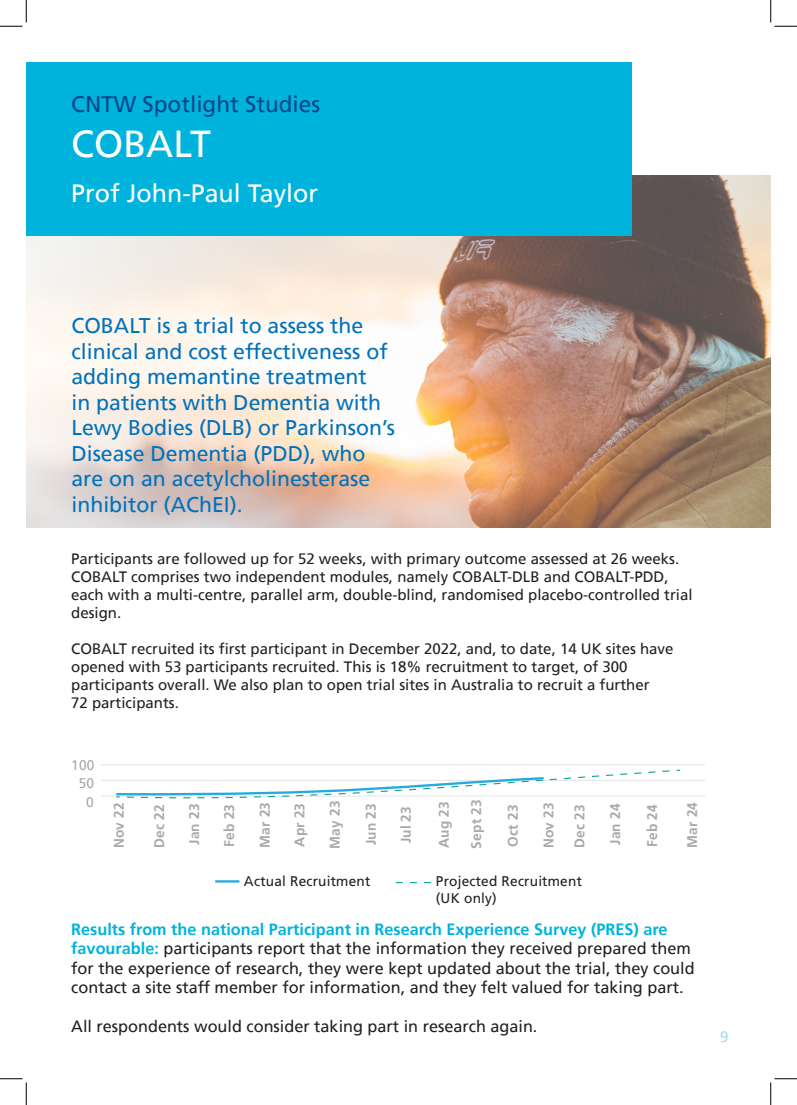
<style>
.page{position:relative;width:797px;height:1105px;background:#fff}
.page>*{position:absolute;margin:0;border:0;box-sizing:border-box;transform-origin:0 0}
.t1{font:37.5px "Frutiger";color:#fff}
.t2{font:25px "Frutiger";color:#fff}
.t3{font:22.5px "Frutiger";color:#01468c}
.t4{font:21.25px/25.5px "Frutiger";color:#0072bc}
.t5{font:16.25px/19.5px "Frutiger";color:#231f20}
.t6{font:700 16.25px "Frutiger";color:#00b3dc}
.t7{font:15px/18px "Frutiger";color:#231f20}
.t8{font:15px "Frutiger";color:#a1dbf7}
.t9{font:700 14.12px/30.9px "Frutiger";color:#a8a9ad}
.t10{font:14.12px/16.9px "Frutiger";color:#231f20}
.t11{font:14.12px/18.4px "Frutiger";color:#a8a9ad;text-align:right}
.s1{font-weight:700;color:#00b3dc}
</style>
<div class="page">
<img style="left:26px;top:176px;width:744px;height:351px">
<div style="left:26px;top:62px;width:605px;height:173px;background:#00b3dc"></div>
<hr style="left:101px;top:764px;width:604px;height:1px;background:#e6e7e9">
<hr style="left:101px;top:780px;width:604px;height:1px;background:#e6e7e9">
<hr style="left:101px;top:795px;width:604px;height:2px;background:#e6e7e9">
<svg style="left:114px;top:769px;width:567px;height:30px"></svg>
<svg style="left:396px;top:882px;width:35px;height:1px"></svg>
<hr style="left:215px;top:880px;width:24px;height:2px;background:#24aae1">
<svg style="left:0;top:0;width:27px;height:27px"></svg>
<svg style="left:0;top:1078px;width:27px;height:27px"></svg>
<svg style="left:770px;top:0;width:27px;height:27px"></svg>
<svg style="left:770px;top:1078px;width:27px;height:27px"></svg>
<p class="t3" style="left:71px;top:91px;width:250px">CNTW Spotlight Studies</p>
<p class="t1" style="left:71px;top:122px;width:141px">COBALT</p>
<p class="t2" style="left:71px;top:179px;width:248px">Prof John-Paul Taylor</p>
<p class="t4" style="left:71px;top:313px;width:325px">COBALT is a trial to assess the clinical and cost effectiveness of adding memantine treatment<br>in patients with Dementia with<br>Lewy Bodies (DLB) or Parkinson’s<br>Disease Dementia (PDD), who</p>
<p class="t4" style="left:71px;top:466px;width:300px">are on an acetylcholinesterase inhibitor (AChEI).</p>
<p class="t7" style="left:71px;top:550px;width:609px">Participants are followed up for 52 weeks, with primary outcome assessed at 26 weeks.<br>COBALT comprises two independent modules, namely COBALT-DLB and COBALT-PDD,</p>
<p class="t7" style="left:71px;top:586px;width:622px">each with a multi-centre, parallel arm, double-blind, randomised placebo-controlled trial design.</p>
<p class="t7" style="left:71px;top:640px;width:603px">COBALT recruited its first participant in December 2022, and, to date, 14 UK sites have opened with 53 participants recruited. This is 18% recruitment to target, of 300</p>
<p class="t7" style="left:71px;top:676px;width:580px">participants overall. We also plan to open trial sites in Australia to recruit a further</p>
<p class="t7" style="left:71px;top:694px;width:109px">72 participants.</p>
<p class="t11" style="left:71px;top:756px;width:25px">100<br>50<br>0</p>
<p class="t9" style="left:103px;top:848px;width:48px;rotate:-90deg">Nov 22</p>
<p class="t9" style="left:144px;top:848px;width:45px;rotate:-90deg">Dec 22</p>
<p class="t9" style="left:179px;top:845px;width:43px;rotate:-90deg">Jan 23</p>
<p class="t9" style="left:214px;top:847px;width:44px;rotate:-90deg">Feb 23</p>
<p class="t9" style="left:250px;top:848px;width:48px;rotate:-90deg">Mar 23</p>
<p class="t9" style="left:284px;top:846px;width:45px;rotate:-90deg">Apr 23</p>
<p class="t9" style="left:320px;top:849px;width:50px;rotate:-90deg">May 23</p>
<p class="t9" style="left:355px;top:845px;width:44px;rotate:-90deg">Jun 23</p>
<p class="t9" style="left:390px;top:843px;width:39px;rotate:-90deg">Jul 23</p>
<p class="t9" style="left:428px;top:848px;width:48px;rotate:-90deg">Aug 23</p>
<p class="t9" style="left:461px;top:849px;width:51px;rotate:-90deg">Sept 23</p>
<p class="t9" style="left:497px;top:847px;width:44px;rotate:-90deg">Oct 23</p>
<p class="t9" style="left:533px;top:848px;width:48px;rotate:-90deg">Nov 23<br>Dec 23</p>
<p class="t9" style="left:600px;top:845px;width:43px;rotate:-90deg">Jan 24</p>
<p class="t9" style="left:637px;top:847px;width:44px;rotate:-90deg">Feb 24</p>
<p class="t9" style="left:676px;top:848px;width:48px;rotate:-90deg">Mar 24</p>
<p class="t10" style="left:436px;top:873px;width:148px">Projected Recruitment (UK only)</p>
<p class="t10" style="left:244px;top:873px;width:128px">Actual Recruitment</p>
<p class="t6" style="left:71px;top:919px;width:598px">Results from the national Participant in Research Experience Survey (PRES) are</p>
<p class="t5" style="left:71px;top:939px;width:621px"><span class="s1">favourable:</span> participants report that the information they received prepared them</p>
<p class="t5" style="left:71px;top:958px;width:625px">for the experience of research, they were kept updated about the trial, they could contact a site staff member for information, and they felt valued for taking part.</p>
<p class="t5" style="left:71px;top:1017px;width:467px">All respondents would consider taking part in research again.</p>
<p class="t8" style="left:720px;top:1028px;width:10px">9</p>
</div>
